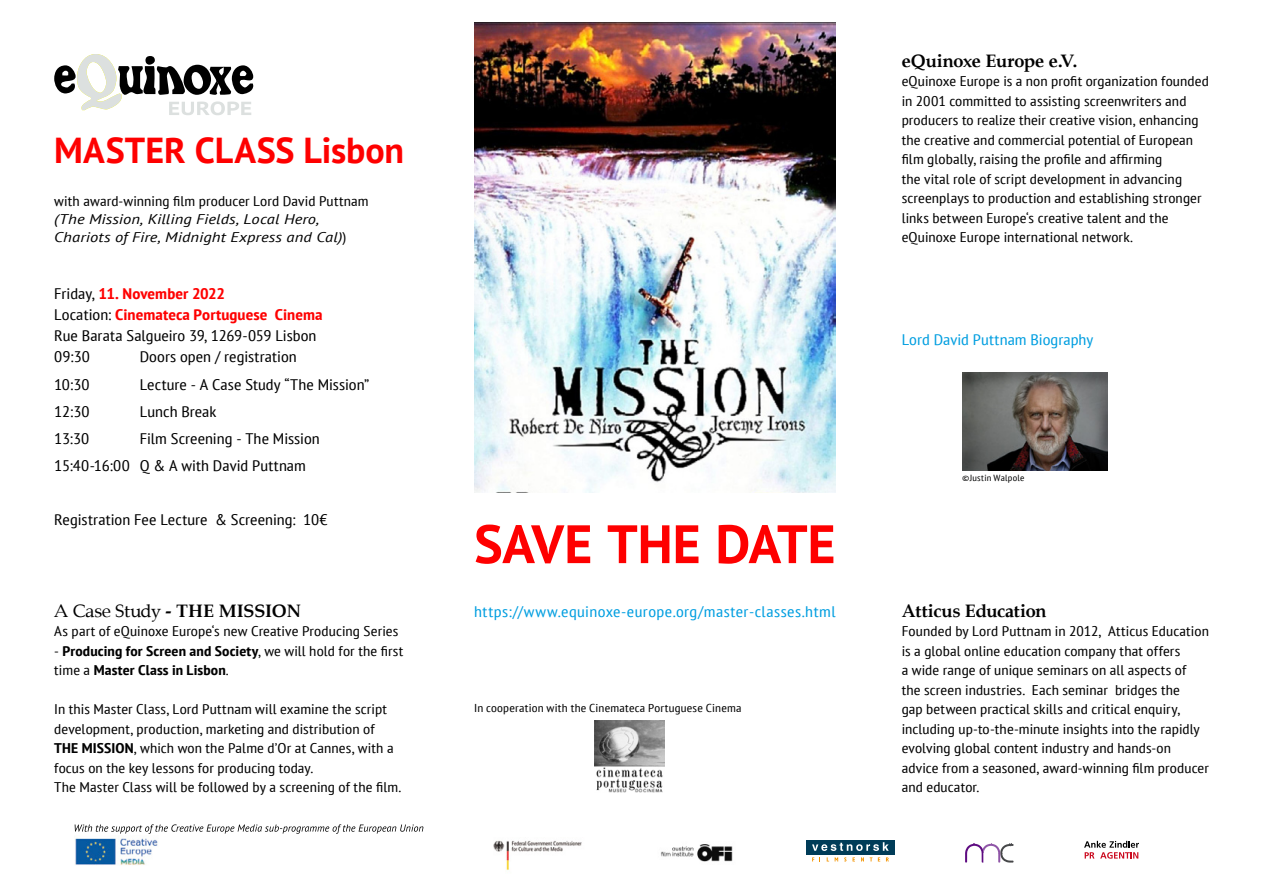
<style>
.page{position:relative;width:1263px;height:893px;background:#fff}
.page>*{position:absolute;margin:0;border:0;box-sizing:border-box;transform-origin:0 0}
.t1{font:700 54px "PT Sans";letter-spacing:-.005em;color:#fe0000}
.t2{font:700 36px "PT Sans";color:#fe0000}
.t3{font:700 18px "Portugal";letter-spacing:-.005em;color:#000}
.t4{font:condensed 15.3px/21px "PT Sans";letter-spacing:.005em;color:#000;scale:1.18 1}
.t5{font:condensed 15.3px "PT Sans";letter-spacing:.02em;color:#009ee0;scale:1.18 1}
.t6{font:condensed 14.1px/19.5px "PT Sans";letter-spacing:.005em;color:#000;scale:1.18 1}
.t7{font:700 condensed 14.1px/19.5px "PT Sans";letter-spacing:.01em;color:#000;scale:1.18 1}
.t8{font:italic 14.1px/18px "PT Sans";letter-spacing:.005em;color:#000;scale:1.18 1}
.t9{font:condensed 11.55px "PT Sans";letter-spacing:.015em;color:#000;scale:1.18 1}
.t10{font:condensed 8.85px "PT Sans";letter-spacing:.025em;color:#000;scale:1.18 1}
.s1{font-style:normal;font-stretch:condensed}
.s2{font-weight:700;color:#fe0000}
.s3{font-weight:400}
.s4{font-weight:700}
</style>
<div class="page">
<img style="left:660px;top:844px;width:73px;height:18px">
<div style="left:806px;top:840px;width:88px;height:14px;background:#003c58"></div>
<svg style="left:812px;top:842px;width:77px;height:9px"></svg>
<svg style="left:812px;top:857px;width:8px;height:4px"></svg>
<svg style="left:852px;top:857px;width:3px;height:4px"></svg>
<svg style="left:861px;top:857px;width:3px;height:4px"></svg>
<svg style="left:886px;top:857px;width:3px;height:4px"></svg>
<svg style="left:965px;top:844px;width:49px;height:19px"></svg>
<svg style="left:1084px;top:841px;width:55px;height:18px"></svg>
<img style="left:494px;top:840px;width:88px;height:30px">
<img style="left:75px;top:838px;width:83px;height:28px">
<svg style="left:75px;top:824px;width:348px;height:10px"></svg>
<img style="left:474px;top:23px;width:362px;height:469px">
<svg style="left:54px;top:54px;width:199px;height:61px"></svg>
<img style="left:595px;top:720px;width:70px;height:73px">
<img style="left:962px;top:372px;width:145px;height:98px">
<h2 class="t2" style="left:54px;top:126px;width:351px">MASTER CLASS Lisbon</h2>
<p class="t6" style="left:54px;top:191px;width:268px">with award-winning film producer Lord David Puttnam</p>
<p class="t8" style="left:54px;top:209px;width:249px">(The Mission, Killing Fields, Local Hero,<br>Chariots of Fire, Midnight Express and Cal)<span class="s1">)</span></p>
<p class="t4" style="left:54px;top:282px;width:229px">Friday, <span class="s2">11. November 2022<br></span>Location: <span class="s2">Cinemateca Portuguese Cinema<br></span>Rue Barata Salgueiro 39, 1269-059 Lisbon</p>
<p class="t4" style="left:54px;top:346px;width:32px">09:30</p>
<p class="t4" style="left:140px;top:346px;width:135px">Doors open / registration</p>
<p class="t4" style="left:54px;top:373px;width:32px">10:30</p>
<p class="t4" style="left:140px;top:373px;width:196px">Lecture - A Case Study “The Mission”</p>
<p class="t4" style="left:54px;top:400px;width:31px">12:30</p>
<p class="t4" style="left:140px;top:400px;width:67px">Lunch Break</p>
<p class="t4" style="left:54px;top:427px;width:31px">13:30</p>
<p class="t4" style="left:54px;top:424px;width:227px;line-height:27px;text-indent:86px">Film Screening - The Mission<br>15:40-16:00 Q &amp; A with David Puttnam</p>
<p class="t4" style="left:54px;top:508px;width:233px">Registration Fee Lecture &amp; Screening: 10€</p>
<h1 class="t1" style="left:474px;top:508px;width:363px">SAVE THE DATE</h1>
<p class="t3" style="left:54px;top:599px;width:249px"><span class="s3">A Case Study</span> - THE MISSION</p>
<p class="t5" style="left:474px;top:601px;width:308px">https://www.equinoxe-europe.org/master-classes.html</p>
<p class="t6" style="left:54px;top:621px;width:293px">As part of eQuinoxe Europe‘s new Creative Producing Series</p>
<p class="t7" style="left:54px;top:641px;width:297px"><span class="s3">-</span> Producing for Screen and Society<span class="s3">, we will hold for the first time a</span> Master Class in Lisbon<span class="s3">.</span></p>
<p class="t6" style="left:54px;top:699px;width:295px">In this Master Class, Lord Puttnam will examine the script development, production, marketing and distribution of <span class="s4">THE MISSION</span>, which won the Palme d’Or at Cannes, with a focus on the key lessons for producing today.<br>The Master Class will be followed by a screening of the film.</p>
<p class="t9" style="left:474px;top:701px;width:228px">In cooperation with the Cinemateca Portuguese Cinema</p>
<p class="t3" style="left:902px;top:50px;width:177px">eQuinoxe Europe e.V.</p>
<p class="t6" style="left:902px;top:71px;width:262px">eQuinoxe Europe is a non profit organization founded in 2001 committed to assisting screenwriters and producers to realize their creative vision, enhancing the creative and commercial potential of European film globally, raising the profile and affirming<br>the vital role of script development in advancing screenplays to production and establishing stronger links between Europe‘s creative talent and the eQuinoxe Europe international network.</p>
<p class="t5" style="left:902px;top:330px;width:164px">Lord David Puttnam Biography</p>
<p class="t10" style="left:962px;top:472px;width:54px">©Justin Walpole</p>
<p class="t3" style="left:902px;top:599px;width:146px">Atticus Education</p>
<p class="t6" style="left:902px;top:621px;width:262px">Founded by Lord Puttnam in 2012, Atticus Education is a global online education company that offers<br>a wide range of unique seminars on all aspects of the screen industries. Each seminar bridges the<br>gap between practical skills and critical enquiry, including up-to-the-minute insights into the rapidly evolving global content industry and hands-on advice from a seasoned, award-winning film producer and educator.</p>
</div>
